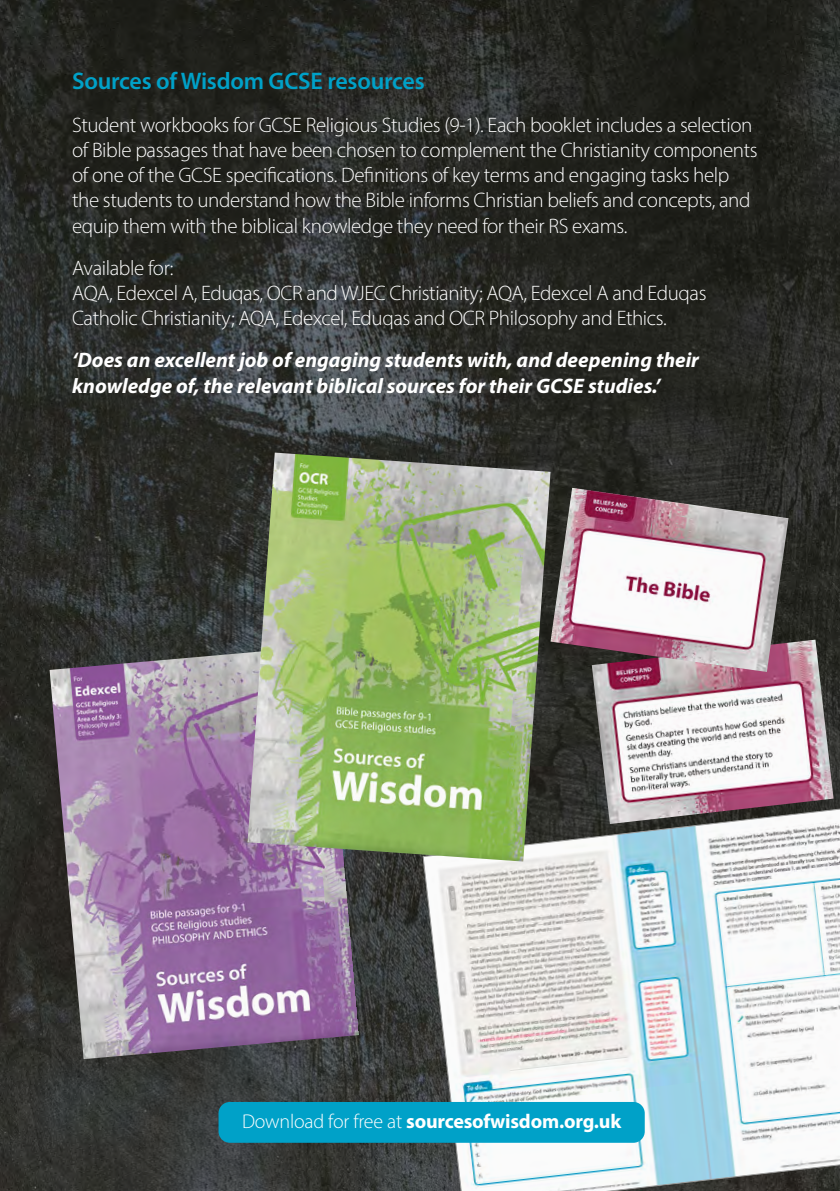
<style>
.page{position:relative;width:840px;height:1191px;background:#fff}
.page>*{position:absolute;margin:0;border:0;box-sizing:border-box;transform-origin:0 0}
.t1{font:600 24px "Myriad Pro";letter-spacing:-.01em;color:#00a1c8}
.t2{font:300 21px/25.2px "Myriad Pro";letter-spacing:-.02em;color:#fff}
.t3{font:italic 700 21px/25.2px "Myriad Pro";color:#fff}
.t4{font:700 20px "Myriad Pro";letter-spacing:-.01em;color:#fff}
.s1{font-weight:300}
</style>
<div class="page">
<img style="left:0;top:0;width:839px;height:1191px">
<svg style="left:422px;top:799px;width:417px;height:392px"></svg>
<div style="left:218px;top:1102px;width:426px;height:40px;background:#00a1c8;border-radius:11px"></div>
<img style="left:50px;top:646px;width:309px;height:413px">
<img style="left:591px;top:639px;width:242px;height:185px">
<img style="left:247px;top:452px;width:303px;height:409px">
<img style="left:550px;top:488px;width:238px;height:184px">
<p class="t1" style="left:72px;top:66px;width:354px">Sources of Wisdom GCSE resources</p>
<p class="t2" style="left:72px;top:112px;width:686px">Student workbooks for GCSE Religious Studies (9-1). Each booklet includes a selection of Bible passages that have been chosen to complement the Christianity components of one of the GCSE specifications. Definitions of key terms and engaging tasks help the students to understand how the Bible informs Christian beliefs and concepts, and equip them with the biblical knowledge they need for their RS exams.</p>
<p class="t2" style="left:72px;top:255px;width:635px">Available for:<br>AQA, Edexcel A, Eduqas, OCR and WJEC Christianity; AQA, Edexcel A and Eduqas<br>Catholic Christianity; AQA, Edexcel, Eduqas and OCR Philosophy and Ethics.</p>
<p class="t3" style="left:72px;top:347px;width:628px">‘Does an excellent job of engaging students with, and deepening their knowledge of, the relevant biblical sources for their GCSE studies.’</p>
<p class="t4" style="left:242px;top:1108px;width:380px"><span class="s1">Download for free at</span> sourcesofwisdom.org.uk</p>
</div>
